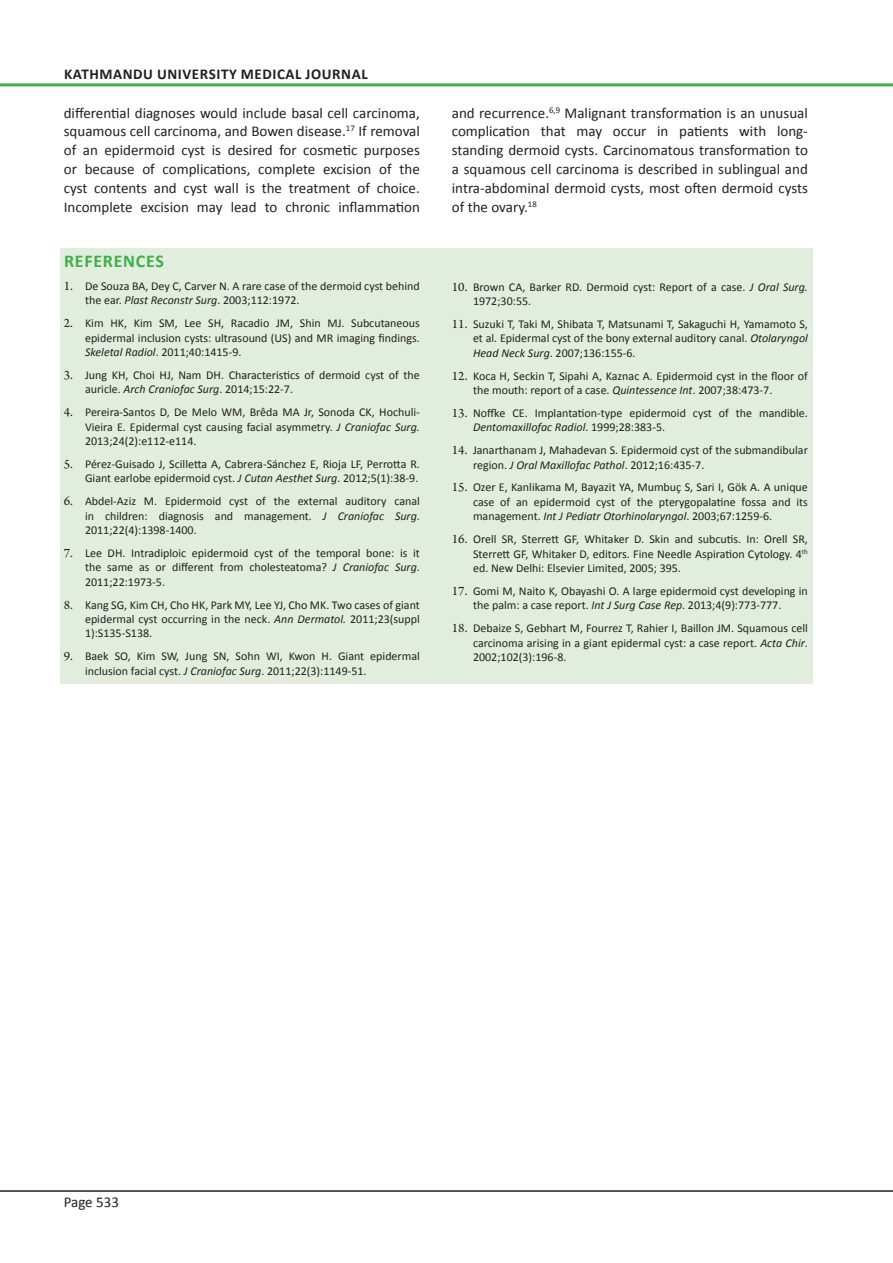
<style>
.page{position:relative;width:893px;height:1263px;background:#fff}
.page>*{position:absolute;margin:0;border:0;box-sizing:border-box;transform-origin:0 0}
.Heading_2_-_Sub_head{font:700 18px "Calibri";letter-spacing:.04em;color:#40ae49}
.Normal_Text{font:15px/18.9px "Calibri";color:#231f20;text-align:justify}
.t1{font:700 15px "Calibri";letter-spacing:.04em;color:#231f20}
.Refrence_Text{font:12px/14.4px "Calibri";color:#231f20;text-align:justify}
.s1{font-family:"Arno Pro";font-size:13.5px}
.s2{font-style:italic}
</style>
<div class="page">
<hr style="left:0;top:1190px;width:893px;height:2px;background:#231f20">
<hr style="left:0;top:83px;width:893px;height:3px;background:#40ae49">
<div style="left:60px;top:248px;width:753px;height:436px;background:#e1eedd"></div>
<p class="t1" style="left:64px;top:64px;width:305px">KATHMANDU UNIVERSITY MEDICAL JOURNAL</p>
<p class="Normal_Text" style="left:64px;top:103px;width:358px">differential diagnoses would include basal cell carcinoma, squamous cell carcinoma, and Bowen disease.<sup>17</sup> If removal of an epidermoid cyst is desired for cosmetic purposes or because of complications, complete excision of the cyst contents and cyst wall is the treatment of choice.<br>Incomplete excision may lead to chronic inflammation</p>
<p class="Normal_Text" style="left:452px;top:103px;width:358px">and recurrence.<sup>6,9</sup> Malignant transformation is an unusual complication that may occur in patients with long&shy;standing dermoid cysts. Carcinomatous transformation to a squamous cell carcinoma is described in sublingual and intra-abdominal dermoid cysts, most often dermoid cysts of the ovary.<sup>18</sup></p>
<p class="Heading_2_-_Sub_head" style="left:64px;top:249px;width:101px">REFERENCES</p>
<p class="Refrence_Text" style="left:85px;top:279px;width:336px;text-indent:-21px"><span class="s1">1.</span> De Souza BA, Dey C, Carver N. A rare case of the dermoid cyst behind the ear. <span class="s2">Plast Reconstr Surg</span>. 2003;112:1972.</p>
<p class="Refrence_Text" style="left:85px;top:316px;width:336px;text-indent:-21px"><span class="s1">2.</span> Kim HK, Kim SM, Lee SH, Racadio JM, Shin MJ. Subcutaneous epidermal inclusion cysts: ultrasound (US) and MR imaging findings.<br><span class="s2">Skeletal Radiol</span>. 2011;40:1415-9.</p>
<p class="Refrence_Text" style="left:85px;top:368px;width:336px;text-indent:-21px"><span class="s1">3.</span> Jung KH, Choi HJ, Nam DH. Characteristics of dermoid cyst of the auricle. <span class="s2">Arch Craniofac Surg</span>. 2014;15:22-7.</p>
<p class="Refrence_Text" style="left:85px;top:405px;width:336px;text-indent:-21px"><span class="s1">4.</span> Pereira-Santos D, De Melo WM, Brêda MA Jr, Sonoda CK, Hochuli-Vieira E. Epidermal cyst causing facial asymmetry. <span class="s2">J Craniofac Surg.<br></span>2013;24(2):e112-e114.</p>
<p class="Refrence_Text" style="left:64px;top:457px;width:358px;text-align:right"><span class="s1">5.</span> Pérez-Guisado J, Scilletta A, Cabrera-Sánchez E, Rioja LF, Perrotta R.<br>Giant earlobe epidermoid cyst. <span class="s2">J Cutan Aesthet Surg</span>. 2012;5(1):38-9.</p>
<p class="Refrence_Text" style="left:85px;top:494px;width:336px;text-indent:-21px"><span class="s1">6.</span> Abdel-Aziz M. Epidermoid cyst of the external auditory canal in children: diagnosis and management. <span class="s2">J Craniofac Surg</span>.<br>2011;22(4):1398-1400.</p>
<p class="Refrence_Text" style="left:85px;top:546px;width:336px;text-indent:-21px"><span class="s1">7.</span> Lee DH. Intradiploic epidermoid cyst of the temporal bone: is it the same as or different from cholesteatoma? <span class="s2">J Craniofac Surg</span>.<br>2011;22:1973-5.</p>
<p class="Refrence_Text" style="left:85px;top:597px;width:336px;text-indent:-21px"><span class="s1">8.</span> Kang SG, Kim CH, Cho HK, Park MY, Lee YJ, Cho MK. Two cases of giant epidermal cyst occurring in the neck. <span class="s2">Ann Dermatol.</span> 2011;23(suppl 1):S135-S138.</p>
<p class="Refrence_Text" style="left:85px;top:649px;width:336px;text-indent:-21px"><span class="s1">9.</span> Baek SO, Kim SW, Jung SN, Sohn WI, Kwon H. Giant epidermal inclusion facial cyst. <span class="s2">J Craniofac Surg</span>. 2011;22(3):1149-51.</p>
<p class="Refrence_Text" style="left:473px;top:279px;width:336px;text-indent:-21px"><span class="s1">10.</span> Brown CA, Barker RD. Dermoid cyst: Report of a case. <span class="s2">J Oral Surg.<br></span>1972;30:55.</p>
<p class="Refrence_Text" style="left:473px;top:317px;width:336px;text-indent:-21px"><span class="s1">11.</span> Suzuki T, Taki M, Shibata T, Matsunami T, Sakaguchi H, Yamamoto S, et al. Epidermal cyst of the bony external auditory canal. <span class="s2">Otolaryngol Head Neck Surg</span>. 2007;136:155-6.</p>
<p class="Refrence_Text" style="left:473px;top:368px;width:336px;text-indent:-21px"><span class="s1">12.</span> Koca H, Seckin T, Sipahi A, Kaznac A. Epidermoid cyst in the floor of the mouth: report of a case. <span class="s2">Quintessence Int</span>. 2007;38:473-7.</p>
<p class="Refrence_Text" style="left:473px;top:406px;width:336px;text-indent:-21px"><span class="s1">13.</span> Noffke CE. Implantation-type epidermoid cyst of the mandible.<br><span class="s2">Dentomaxillofac Radiol</span>. 1999;28:383-5.</p>
<p class="Refrence_Text" style="left:473px;top:443px;width:336px;text-indent:-21px"><span class="s1">14.</span> Janarthanam J, Mahadevan S. Epidermoid cyst of the submandibular region. <span class="s2">J Oral Maxillofac Pathol</span>. 2012;16:435-7.</p>
<p class="Refrence_Text" style="left:473px;top:480px;width:336px;text-indent:-21px"><span class="s1">15.</span> Ozer E, Kanlikama M, Bayazit YA, Mumbuç S, Sari I, Gök A. A unique case of an epidermoid cyst of the pterygopalatine fossa and its management. <span class="s2">Int J Pediatr Otorhinolaryngol</span>. 2003;67:1259-6.</p>
<p class="Refrence_Text" style="left:473px;top:532px;width:336px;text-indent:-21px"><span class="s1">16.</span> Orell SR, Sterrett GF, Whitaker D. Skin and subcutis. In: Orell SR, Sterrett GF, Whitaker D, editors. Fine Needle Aspiration Cytology. 4<sup>th </sup>ed. New Delhi: Elsevier Limited, 2005; 395.</p>
<p class="Refrence_Text" style="left:452px;top:584px;width:358px;text-align:center"><span class="s1">17.</span> Gomi M, Naito K, Obayashi O. A large epidermoid cyst developing in the palm: a case report. <span class="s2">Int J Surg Case Rep</span>. 2013;4(9):773-777.</p>
<p class="Refrence_Text" style="left:473px;top:621px;width:336px;text-indent:-21px"><span class="s1">18.</span> Debaize S, Gebhart M, Fourrez T, Rahier I, Baillon JM. Squamous cell carcinoma arising in a giant epidermal cyst: a case report. <span class="s2">Acta Chir</span>.<br>2002;102(3):196-8.</p>
<p class="Normal_Text" style="left:64px;top:1193px;width:57px">Page 533</p>
</div>
